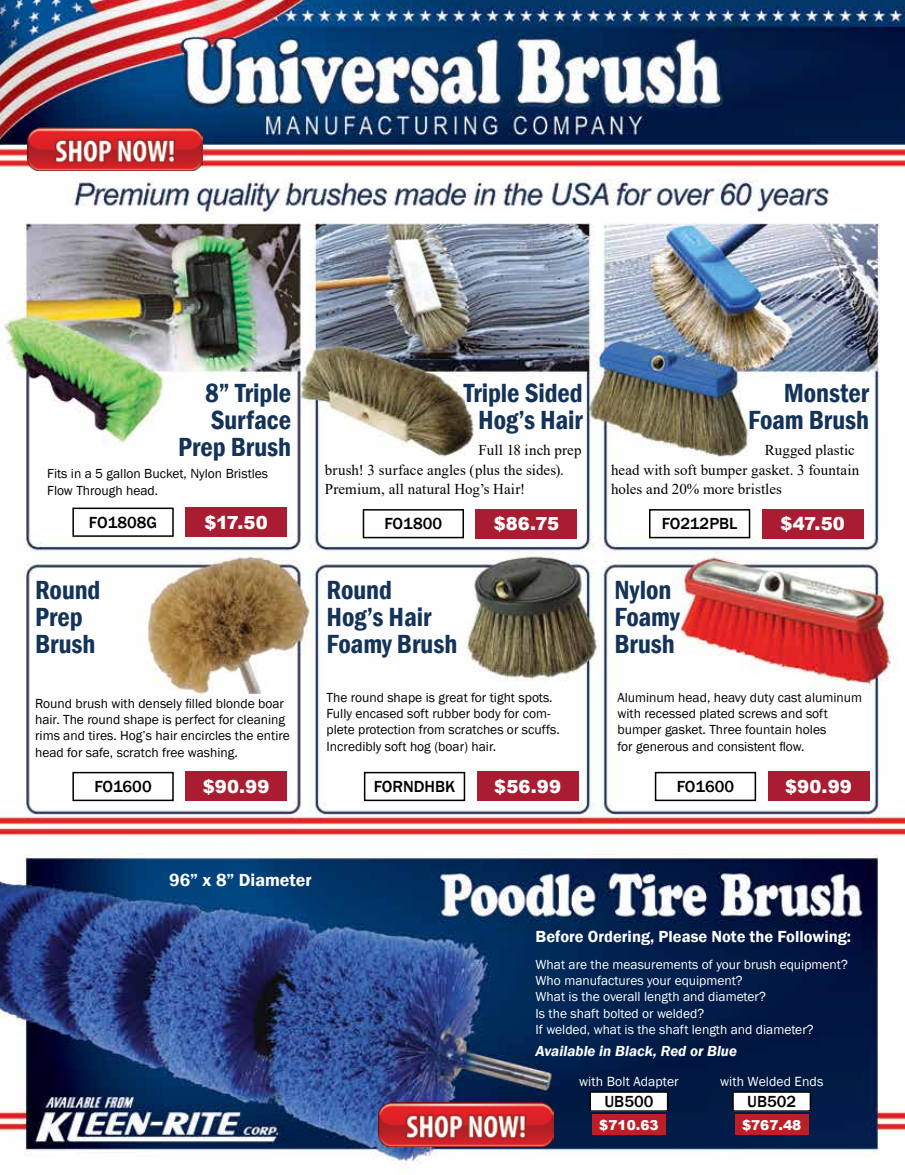
<style>
.page{position:relative;width:905px;height:1175px;background:#fff}
.page>*{position:absolute;margin:0;border:0;box-sizing:border-box;transform-origin:0 0}
.t1{font:600 condensed 27px/27px "Franklin Gothic";color:#133358}
.t2{font:900 18px "Arial";letter-spacing:.005em;color:#fff}
.t3{font:600 18px "Franklin Gothic";color:#fff}
.t4{font:500 16.5px "Franklin Gothic";color:#000}
.t5{font:600 16.5px "Franklin Gothic";color:#fff}
.t6{font:15px/19.5px "Times New Roman";letter-spacing:.005em;color:#000}
.t7{font:italic 600 15px "Franklin Gothic";color:#fff}
.t8{font:13.65px "Franklin Gothic";letter-spacing:.005em;color:#fff}
.t9{font:900 13.65px "Arial";color:#fff}
.t10{font:13.5px/16.2px "Franklin Gothic";color:#000}
.t11{font:13.5px/16.2px "Franklin Gothic";color:#fff}
</style>
<div class="page">
<img style="left:0;top:0;width:904px;height:1171px">
<div style="left:592px;top:1114px;width:73px;height:20px;background:#ba2025"></div>
<div style="left:735px;top:1114px;width:73px;height:20px;background:#ba2025"></div>
<div style="left:72px;top:507px;width:102px;height:30px;border:2px solid #000"></div>
<div style="left:72px;top:772px;width:102px;height:29px;border:2px solid #000"></div>
<div style="left:364px;top:772px;width:101px;height:29px;border:2px solid #000"></div>
<div style="left:654px;top:772px;width:102px;height:29px;border:2px solid #000"></div>
<div style="left:363px;top:509px;width:101px;height:29px;border:2px solid #000"></div>
<div style="left:649px;top:509px;width:101px;height:29px;border:2px solid #000"></div>
<div style="left:185px;top:507px;width:102px;height:30px;background:#aa1c32"></div>
<div style="left:185px;top:772px;width:102px;height:29px;background:#aa1c32"></div>
<div style="left:477px;top:772px;width:101px;height:29px;background:#aa1c32"></div>
<div style="left:767px;top:772px;width:102px;height:29px;background:#aa1c32"></div>
<div style="left:476px;top:509px;width:101px;height:29px;background:#aa1c32"></div>
<div style="left:762px;top:509px;width:101px;height:29px;background:#aa1c32"></div>
<div style="left:590px;top:1092px;width:77px;height:19px;background:#fff"></div>
<div style="left:589px;top:1091px;width:79px;height:20px;border:2px solid #000"></div>
<div style="left:733px;top:1092px;width:77px;height:19px;background:#fff"></div>
<div style="left:732px;top:1091px;width:79px;height:20px;border:2px solid #000"></div>
<img style="left:27px;top:127px;width:175px;height:44px">
<img style="left:378px;top:1102px;width:175px;height:44px">
<h1 class="t1" style="left:178px;top:379px;width:114px;text-align:right">8” Triple<br>Surface<br>Prep Brush</h1>
<p class="t10" style="left:47px;top:466px;width:222px">Fits in a 5 gallon Bucket, Nylon Bristles<br>Flow Through head.</p>
<h1 class="t1" style="left:463px;top:379px;width:121px;text-align:center">Triple Sided<br>Hog’s Hair</h1>
<h1 class="t1" style="left:748px;top:379px;width:122px;text-align:right">Monster<br>Foam Brush</h1>
<p class="t6" style="left:325px;top:440px;width:258px;text-indent:154px">Full 18 inch prep brush! 3 surface angles (plus the sides).<br>Premium, all natural Hog’s Hair!</p>
<p class="t6" style="left:611px;top:440px;width:250px;text-indent:154px">Rugged plastic head with soft bumper gasket. 3 fountain holes and 20% more bristles</p>
<p class="t4" style="left:89px;top:512px;width:70px">FO1808G</p>
<h2 class="t2" style="left:204px;top:509px;width:65px">$17.50</h2>
<p class="t4" style="left:384px;top:514px;width:59px">FO1800</p>
<p class="t4" style="left:661px;top:514px;width:77px">FO212PBL</p>
<h2 class="t2" style="left:493px;top:510px;width:67px">$86.75</h2>
<h2 class="t2" style="left:780px;top:510px;width:66px">$47.50</h2>
<h1 class="t1" style="left:35px;top:576px;width:67px">Round<br>Prep<br>Brush</h1>
<h1 class="t1" style="left:326px;top:576px;width:132px">Round<br>Hog’s Hair<br>Foamy Brush</h1>
<h1 class="t1" style="left:614px;top:576px;width:67px">Nylon<br>Foamy<br>Brush</h1>
<p class="t10" style="left:35px;top:695px;width:256px">Round brush with densely filled blonde boar hair. The round shape is perfect for cleaning rims and tires. Hog’s hair encircles the entire head for safe, scratch free washing.</p>
<p class="t10" style="left:326px;top:689px;width:235px">The round shape is great for tight spots.<br>Fully encased soft rubber body for com&shy;plete protection from scratches or scuffs.<br>Incredibly soft hog (boar) hair.</p>
<p class="t10" style="left:617px;top:689px;width:246px">Aluminum head, heavy duty cast aluminum with recessed plated screws and soft bumper gasket. Three fountain holes<br>for generous and consistent flow.</p>
<h2 class="t2" style="left:203px;top:773px;width:68px">$90.99</h2>
<h2 class="t2" style="left:494px;top:773px;width:68px">$56.99</h2>
<h2 class="t2" style="left:785px;top:773px;width:68px">$90.99</h2>
<p class="t4" style="left:94px;top:776px;width:59px">FO1600</p>
<p class="t4" style="left:374px;top:776px;width:83px">FORNDHBK</p>
<p class="t4" style="left:677px;top:776px;width:59px">FO1600</p>
<h2 class="t3" style="left:169px;top:869px;width:144px">96” x 8” Diameter</h2>
<p class="t5" style="left:535px;top:926px;width:317px">Before Ordering, Please Note the Following:</p>
<p class="t11" style="left:535px;top:956px;width:314px">What are the measurements of your brush equipment?<br>Who manufactures your equipment?<br>What is the overall length and diameter?<br>Is the shaft bolted or welded?<br>If welded, what is the shaft length and diameter?</p>
<p class="t7" style="left:535px;top:1041px;width:203px">Available in Black, Red or Blue</p>
<p class="t8" style="left:579px;top:1072px;width:101px">with Bolt Adapter</p>
<p class="t8" style="left:720px;top:1072px;width:105px">with Welded Ends</p>
<p class="t4" style="left:604px;top:1091px;width:50px">UB500</p>
<p class="t4" style="left:747px;top:1091px;width:50px">UB502</p>
<p class="t9" style="left:599px;top:1114px;width:61px">$710.63</p>
<p class="t9" style="left:742px;top:1114px;width:61px">$767.48</p>
</div>
